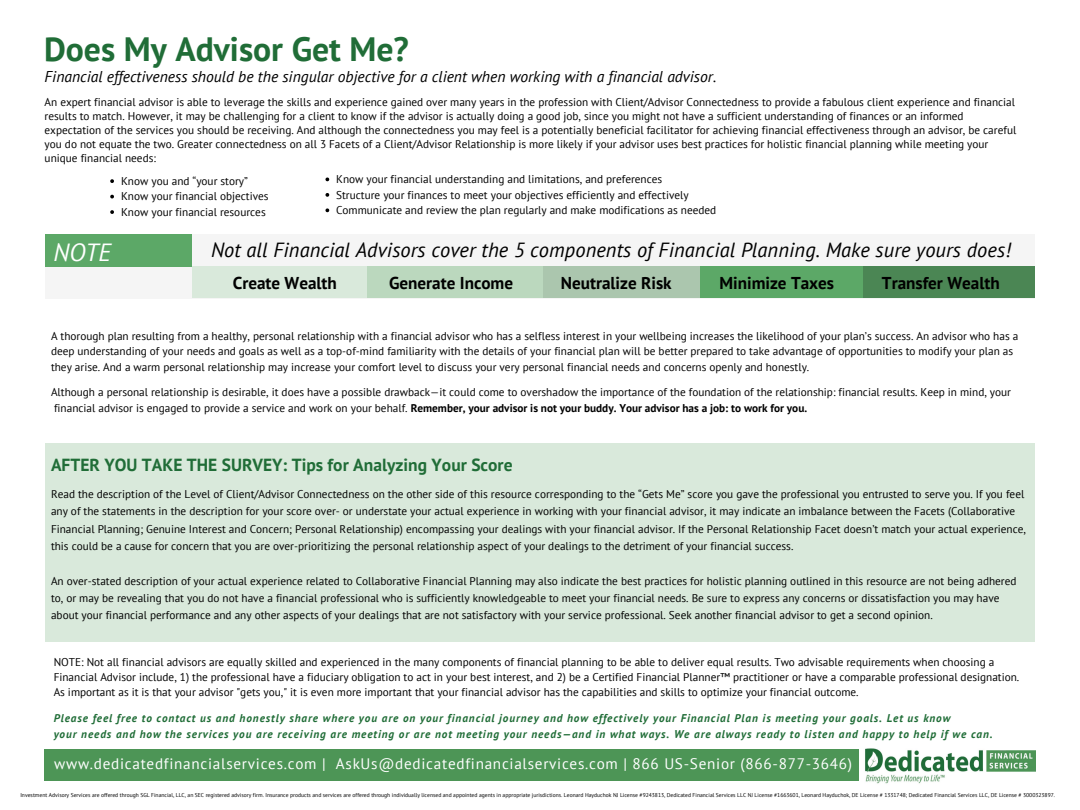
<style>
.page{position:relative;width:1080px;height:810px;background:#fff}
.page>*{position:absolute;margin:0;border:0;box-sizing:border-box;transform-origin:0 0}
.t1{font:700 33.69px "PT Sans";color:#206d37}
.t2{font:italic 24.81px "PT Sans";color:#fff}
.t3{font:italic 20.44px "PT Sans";letter-spacing:.005em;color:#000}
.t4{font:700 17.5px "PT Sans";color:#206d37}
.t5{font:700 17.12px "PT Sans";color:#000}
.t6{font:italic 15.62px "PT Sans";color:#000}
.t7{font:15.19px "PT Sans";letter-spacing:.05em;color:#fff}
.t8{font:11.25px/17.4px "PT Sans";color:#000}
.t9{font:italic 700 11.25px "PT Sans";letter-spacing:.08em;color:#206d37}
.t10{font:5.62px "PT Sans";color:#000}
.s1{font-weight:700}
</style>
<div class="page">
<img style="left:865px;top:748px;width:170px;height:36px">
<svg style="left:110px;top:179px;width:4px;height:4px"></svg>
<svg style="left:110px;top:195px;width:4px;height:3px"></svg>
<svg style="left:110px;top:210px;width:4px;height:4px"></svg>
<div style="left:44px;top:749px;width:814px;height:32px;background:#4d9556"></div>
<div style="left:45px;top:443px;width:990px;height:198px;background:#d9e9db"></div>
<div style="left:45px;top:234px;width:990px;height:64px;background:#f5f5f5"></div>
<div style="left:45px;top:234px;width:147px;height:32px;background:#5ca867"></div>
<div style="left:192px;top:267px;width:176px;height:31px;background:#d9e9db"></div>
<div style="left:367px;top:267px;width:176px;height:31px;background:#bbd8be"></div>
<div style="left:543px;top:267px;width:158px;height:31px;background:#abc6ae"></div>
<div style="left:701px;top:267px;width:163px;height:31px;background:#5ca867"></div>
<div style="left:864px;top:267px;width:171px;height:31px;background:#4b8654"></div>
<svg style="left:325px;top:178px;width:4px;height:3px"></svg>
<svg style="left:325px;top:193px;width:4px;height:4px"></svg>
<svg style="left:325px;top:208px;width:4px;height:4px"></svg>
<p class="t1" style="left:44px;top:27px;width:366px">Does My Advisor Get Me?</p>
<p class="t6" style="left:45px;top:66px;width:673px">Financial effectiveness should be the singular objective for a client when working with a financial advisor.</p>
<p class="t8" style="left:45px;top:95px;width:973px;line-height:14.1px">An expert financial advisor is able to leverage the skills and experience gained over many years in the profession with Client/Advisor Connectedness to provide a fabulous client experience and financial results to match. However, it may be challenging for a client to know if the advisor is actually doing a good job, since you might not have a sufficient understanding of finances or an informed expectation of the services you should be receiving. And although the connectedness you may feel is a potentially beneficial facilitator for achieving financial effectiveness through an advisor, be careful you do not equate the two. Greater connectedness on all 3 Facets of a Client/Advisor Relationship is more likely if your advisor uses best practices for holistic financial planning while meeting your unique financial needs:</p>
<p class="t8" style="left:121px;top:172px;width:128px">Know you and “your story”</p>
<p class="t8" style="left:121px;top:187px;width:149px">Know your financial objectives</p>
<p class="t8" style="left:121px;top:203px;width:146px">Know your financial resources</p>
<p class="t8" style="left:336px;top:170px;width:328px">Know your financial understanding and limitations, and preferences</p>
<p class="t8" style="left:336px;top:186px;width:354px">Structure your finances to meet your objectives efficiently and effectively</p>
<p class="t8" style="left:336px;top:201px;width:382px">Communicate and review the plan regularly and make modifications as needed</p>
<p class="t2" style="left:53px;top:236px;width:59px">NOTE</p>
<p class="t3" style="left:211px;top:236px;width:801px">Not all Financial Advisors cover the 5 components of Financial Planning. Make sure yours does!</p>
<p class="t5" style="left:233px;top:271px;width:106px">Create Wealth</p>
<p class="t5" style="left:389px;top:271px;width:126px">Generate Income</p>
<p class="t5" style="left:561px;top:271px;width:112px">Neutralize Risk</p>
<p class="t5" style="left:719px;top:271px;width:116px">Minimize Taxes</p>
<p class="t5" style="left:882px;top:271px;width:119px">Transfer Wealth</p>
<p class="t8" style="left:51px;top:327px;width:969px;line-height:15.8px">A thorough plan resulting from a healthy, personal relationship with a financial advisor who has a selfless interest in your wellbeing increases the likelihood of your plan’s success. An advisor who has a deep understanding of your needs and goals as well as a top-of-mind familiarity with the details of your financial plan will be better prepared to take advantage of opportunities to modify your plan as they arise. And a warm personal relationship may increase your comfort level to discuss your very personal financial needs and concerns openly and honestly.</p>
<p class="t8" style="left:51px;top:384px;width:962px;line-height:15.8px">Although a personal relationship is desirable, it does have a possible drawback—it could come to overshadow the importance of the foundation of the relationship: financial results. Keep in mind, your financial advisor is engaged to provide a service and work on your behalf. <span class="s1">Remember, your advisor is not your buddy. Your advisor has a job: to work for you.</span></p>
<p class="t4" style="left:51px;top:453px;width:463px">AFTER YOU TAKE THE SURVEY: Tips for Analyzing Your Score</p>
<p class="t8" style="left:51px;top:485px;width:977px">Read the description of the Level of Client/Advisor Connectedness on the other side of this resource corresponding to the “Gets Me” score you gave the professional you entrusted to serve you. If you feel any of the statements in the description for your score over- or understate your actual experience in working with your financial advisor, it may indicate an imbalance between the Facets (Collaborative Financial Planning; Genuine Interest and Concern; Personal Relationship) encompassing your dealings with your financial advisor. If the Personal Relationship Facet doesn’t match your actual experience, this could be a cause for concern that you are over-prioritizing the personal relationship aspect of your dealings to the detriment of your financial success.</p>
<p class="t8" style="left:51px;top:572px;width:967px">An over-stated description of your actual experience related to Collaborative Financial Planning may also indicate the best practices for holistic planning outlined in this resource are not being adhered to, or may be revealing that you do not have a financial professional who is sufficiently knowledgeable to meet your financial needs. Be sure to express any concerns or dissatisfaction you may have about your financial performance and any other aspects of your dealings that are not satisfactory with your service professional. Seek another financial advisor to get a second opinion.</p>
<p class="t8" style="left:54px;top:655px;width:967px;line-height:15px">NOTE: Not all financial advisors are equally skilled and experienced in the many components of financial planning to be able to deliver equal results. Two advisable requirements when choosing a<br>Financial Advisor include, 1) the professional have a fiduciary obligation to act in your best interest, and 2) be a Certified Financial Planner™ practitioner or have a comparable professional designation.</p>
<p class="t8" style="left:54px;top:683px;width:806px">As important as it is that your advisor "gets you," it is even more important that your financial advisor has the capabilities and skills to optimize your financial outcome.</p>
<p class="t9" style="left:54px;top:711px;width:898px">Please feel free to contact us and honestly share where you are on your financial journey and how effectively your Financial Plan is meeting your goals. Let us know</p>
<p class="t9" style="left:54px;top:726px;width:941px">your needs and how the services you are receiving are meeting or are not meeting your needs—and in what ways. We are always ready to listen and happy to help if we can.</p>
<p class="t7" style="left:54px;top:754px;width:799px">www.dedicatedfinancialservices.com | AskUs@dedicatedfinancialservices.com | 866 US-Senior (866-877-3646)</p>
<p class="t10" style="left:20px;top:791px;width:1036px">Investment Advisory Services are offered through SGL Financial, LLC, an SEC registered advisory firm. Insurance products and services are offered through individually licensed and appointed agents in appropriate jurisdictions. Leonard Hayduchok NJ License #9243813, Dedicated Financial Services LLC NJ License #1663601, Leonard Hayduchok, DE License # 1331748; Dedicated Financial Services LLC, DE License # 3000323897.</p>
</div>
